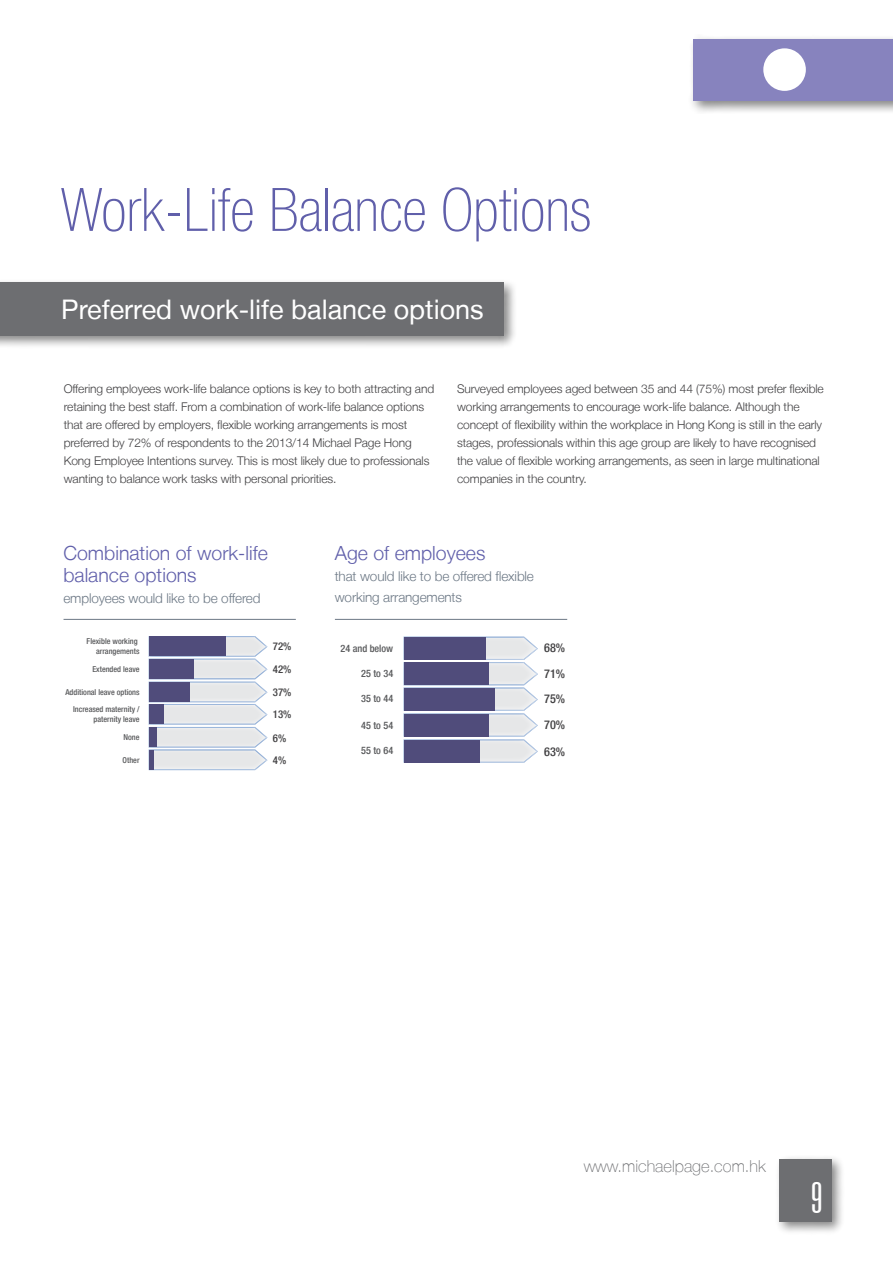
<style>
.page{position:relative;width:893px;height:1263px;background:#fff}
.page>*{position:absolute;margin:0;border:0;box-sizing:border-box;transform-origin:0 0}
.t1{font:100 condensed 60px "Helvetica Neue LT";color:#605faa}
.t2{font:300 ultra-condensed 43.2px "Univers LT";color:#fff}
.t3{font:27px "Helvetica Neue LT";color:#fff}
.t4{font:300 19.5px/22.5px "Helvetica Neue LT";color:#605faa}
.t5{font:100 16.5px "Helvetica Neue LT";color:#6d6e71}
.t6{font:300 13.5px/21px "Helvetica Neue LT";letter-spacing:-.01em;color:#6c7885}
.t7{font:500 condensed 12.3px/24.6px "Helvetica Neue LT";color:#414042}
.t8{font:300 12px/18px "Helvetica Neue LT";letter-spacing:-.01em;color:#414042}
.t9{font:500 condensed 10.8px/22.5px "Helvetica Neue LT";color:#414042}
.t10{font:500 condensed 10.2px "Helvetica Neue LT";color:#58595b}
.t11{font:500 condensed 8.1px/9.8px "Helvetica Neue LT";color:#58595b;text-align:right}
</style>
<div class="page">
<div style="left:774px;top:1154px;width:71px;height:81px;background:#000;opacity:.48"></div>
<div style="left:779px;top:1159px;width:53px;height:63px;background:#6d6e71"></div>
<div style="left:688px;top:34px;width:205px;height:80px;background:#000;opacity:.48"></div>
<div style="left:693px;top:39px;width:200px;height:62px;background:#8783be"></div>
<div style="left:763px;top:48px;width:43px;height:43px;background:#fff;border-radius:50%"></div>
<div style="left:0;top:278px;width:517px;height:71px;background:#000;opacity:.48"></div>
<div style="left:0;top:283px;width:504px;height:53px;background:#6d6e71"></div>
<hr style="left:64px;top:619px;width:232px;height:1px;background:#6c7885">
<hr style="left:335px;top:619px;width:232px;height:1px;background:#6c7885">
<svg style="left:149px;top:636px;width:119px;height:134px;background:#bfc1d0"></svg>
<div style="left:149px;top:750px;width:5px;height:20px;background:#504c7b"></div>
<svg style="left:403px;top:636px;width:135px;height:127px;background:#9898b3"></svg>
<div style="left:405px;top:740px;width:75px;height:22px;background:#504c7b"></div>
<h1 class="t1" style="left:61px;top:176px;width:532px">Work-Life Balance Options</h1>
<h3 class="t3" style="left:61px;top:293px;width:424px">Preferred work-life balance options</h3>
<p class="t8" style="left:64px;top:379px;width:372px">Offering employees work-life balance options is key to both attracting and retaining the best staff. From a combination of work-life balance options that are offered by employers, flexible working arrangements is most preferred by 72% of respondents to the 2013/14 Michael Page Hong Kong Employee Intentions survey. This is most likely due to professionals wanting to balance work tasks with personal priorities.</p>
<p class="t8" style="left:457px;top:379px;width:368px">Surveyed employees aged between 35 and 44 (75%) most prefer flexible working arrangements to encourage work-life balance. Although the concept of flexibility within the workplace in Hong Kong is still in the early stages, professionals within this age group are likely to have recognised the value of flexible working arrangements, as seen in large multinational companies in the country.</p>
<h3 class="t4" style="left:63px;top:541px;width:206px">Combination of work-life balance options</h3>
<p class="t6" style="left:63px;top:587px;width:199px">employees would like to be offered</p>
<p class="t11" style="left:87px;top:636px;width:54px">Flexible working arrangements</p>
<p class="t11" style="left:92px;top:664px;width:49px">Extended leave</p>
<p class="t11" style="left:65px;top:687px;width:76px">Additional leave options</p>
<p class="t11" style="left:73px;top:704px;width:68px">Increased maternity / paternity leave</p>
<p class="t9" style="left:273px;top:634px;width:20px">72%</p>
<p class="t9" style="left:273px;top:680px;width:20px">37%<br>13%</p>
<p class="t9" style="left:273px;top:657px;width:20px">42%</p>
<p class="t11" style="left:124px;top:732px;width:18px">None</p>
<p class="t9" style="left:273px;top:726px;width:15px">6%</p>
<p class="t11" style="left:123px;top:755px;width:18px">Other</p>
<p class="t9" style="left:273px;top:749px;width:15px">4%</p>
<h3 class="t4" style="left:335px;top:541px;width:152px">Age of employees</h3>
<p class="t6" style="left:335px;top:565px;width:201px">that would like to be offered flexible working arrangements</p>
<p class="t10" style="left:340px;top:642px;width:54px">24 and below</p>
<p class="t10" style="left:361px;top:668px;width:34px">25 to 34</p>
<p class="t10" style="left:361px;top:692px;width:34px">35 to 44</p>
<p class="t10" style="left:361px;top:719px;width:34px">45 to 54</p>
<p class="t7" style="left:544px;top:635px;width:23px">68%</p>
<p class="t7" style="left:544px;top:661px;width:23px">71%<br>75%</p>
<p class="t7" style="left:544px;top:712px;width:23px">70%</p>
<p class="t10" style="left:361px;top:745px;width:34px">55 to 64</p>
<p class="t7" style="left:544px;top:739px;width:23px">63%</p>
<h3 class="t5" style="left:584px;top:1156px;width:183px">www.michaelpage.com.hk</h3>
<h2 class="t2" style="left:811px;top:1175px;width:13px">9</h2>
</div>
